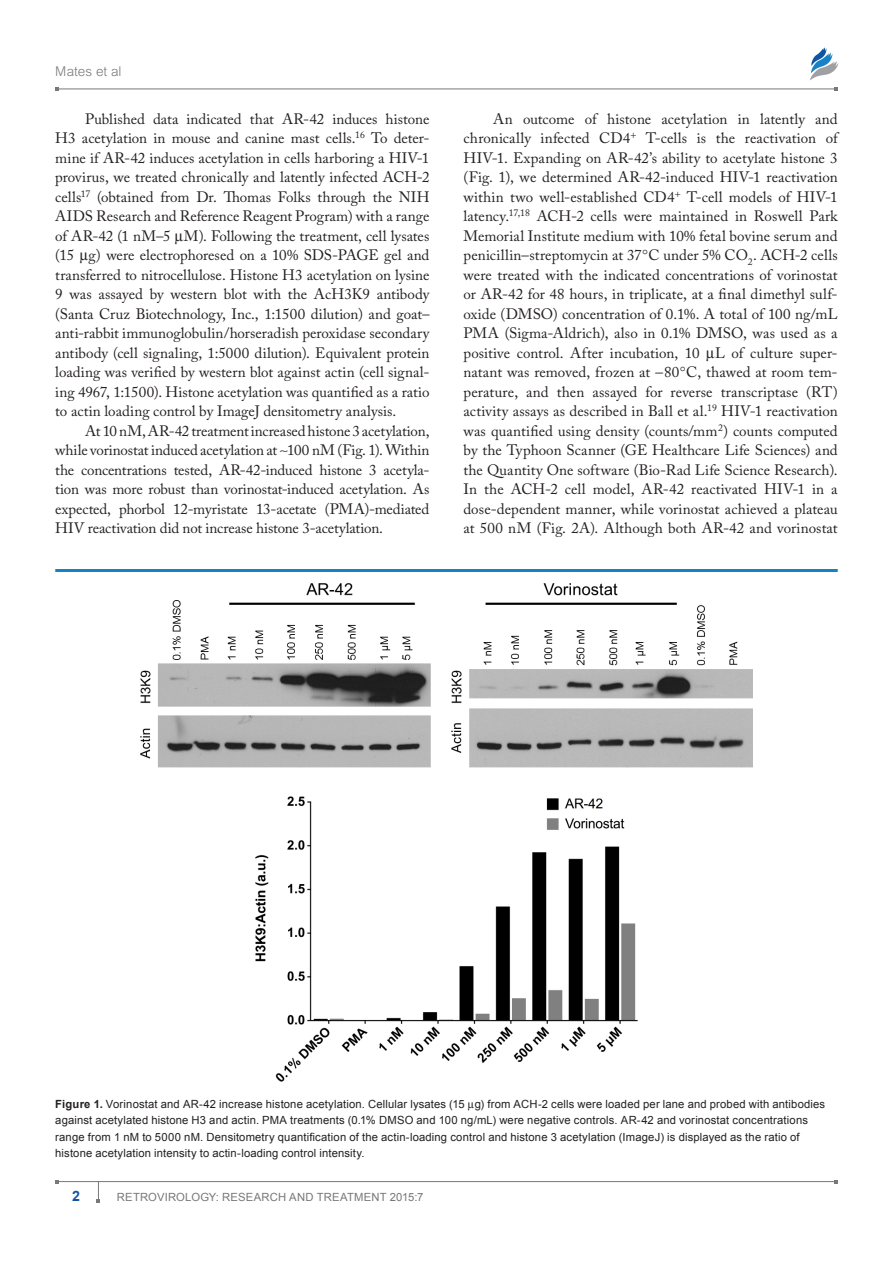
<style>
.page{position:relative;width:893px;height:1263px;background:#fff}
.page>*{position:absolute;margin:0;border:0;box-sizing:border-box;transform-origin:0 0}
.BodyText{font:15px/19.5px "Adobe Caslon Pro";color:#231f20;text-align:justify}
.RunningFooter-Folio{font:700 14.25px "Arial";color:#1055a4}
.RunningHeader{font:300 13.5px "Arial MT Std";color:#76787b}
.FigureCaption{font:11.25px/16.5px "Arial";letter-spacing:.015em;color:#231f20}
.RunningFooter{font:11.25px "Arial";letter-spacing:.02em;color:#76787b}
.s1{font-weight:700}
</style>
<div class="page">
<hr style="left:57px;top:89px;width:779px;height:1px;background:#76787b">
<hr style="left:57px;top:1181px;width:779px;height:1px;background:#76787b">
<img style="left:810px;top:47px;width:29px;height:33px">
<svg style="left:97px;top:1182px;width:3px;height:20px"></svg>
<hr style="left:55px;top:569px;width:783px;height:3px;background:#1582c5">
<img style="left:140px;top:583px;width:612px;height:498px">
<p class="RunningHeader" style="left:55px;top:63px;width:68px">Mates et al</p>
<p class="BodyText" style="left:55px;top:109px;width:376px;text-indent:30px">Published data indicated that AR-42 induces histone H3 acetylation in mouse and canine mast cells.<sup>16</sup> To deter&shy;mine if AR-42 induces acetylation in cells harboring a HIV-1 provirus, we treated chronically and latently infected ACH-2 cells<sup>17</sup> (obtained from Dr. Thomas Folks through the NIH AIDS Research and Reference Reagent Program) with a range of AR-42 (1 nM–5 M). Following the treatment, cell lysates (15 g) were electrophoresed on a 10% SDS-PAGE gel and transferred to nitrocellulose. Histone H3 acetylation on lysine 9 was assayed by western blot with the AcH3K9 antibody (Santa Cruz Biotechnology, Inc., 1:1500 dilution) and goat– anti-rabbit immunoglobulin/horseradish peroxidase secondary antibody (cell signaling, 1:5000 dilution). Equivalent protein loading was verified by western blot against actin (cell signal&shy;ing 4967, 1:1500). Histone acetylation was quantified as a ratio to actin loading control by ImageJ densitometry analysis.</p>
<p class="BodyText" style="left:55px;top:421px;width:376px;text-indent:30px">At 10 nM, AR-42 treatment increased histone 3 acetylation, while vorinostat induced acetylation at 100 nM (Fig. 1). Within the concentrations tested, AR-42-induced histone 3 acetyla&shy;tion was more robust than vorinostat-induced acetylation. As expected, phorbol 12-myristate 13-acetate (PMA)-mediated HIV reactivation did not increase histone 3-acetylation.</p>
<p class="BodyText" style="left:463px;top:109px;width:376px;text-indent:30px">An outcome of histone acetylation in latently and chronically infected CD4 T-cells is the reactivation of HIV-1. Expanding on AR-42’s ability to acetylate histone 3 (Fig. 1), we determined AR-42-induced HIV-1 reactivation within two well-established CD4 T-cell models of HIV-1 latency.<sup>17,18</sup> ACH-2 cells were maintained in Roswell Park Memorial Institute medium with 10% fetal bovine serum and penicillin–streptomycin at 37 C under 5% CO<sub>2</sub>. ACH-2 cells were treated with the indicated concentrations of vorinostat or AR-42 for 48 hours, in triplicate, at a final dimethyl sulf&shy;oxide (DMSO) concentration of 0.1%. A total of 100 ng/mL PMA (Sigma-Aldrich), also in 0.1% DMSO, was used as a positive control. After incubation, 10 L of culture super&shy;natant was removed, frozen at 80 C, thawed at room tem&shy;perature, and then assayed for reverse transcriptase (RT) activity assays as described in Ball et al.<sup>19</sup> HIV-1 reactivation was quantified using density (counts/mm<sup>2</sup>) counts computed by the Typhoon Scanner (GE Healthcare Life Sciences) and the Quantity One software (Bio-Rad Life Science Research).<br>In the ACH-2 cell model, AR-42 reactivated HIV-1 in a dose-dependent manner, while vorinostat achieved a plateau at 500 nM (Fig. 2A). Although both AR-42 and vorinostat</p>
<p class="FigureCaption" style="left:55px;top:1096px;width:467px"><span class="s1">Figure 1.</span> Vorinostat and AR-42 increase histone acetylation. Cellular lysates (15 g) from ACH</p>
<p class="FigureCaption" style="left:538px;top:1096px;width:289px">-2 cells were loaded per lane and probed with antibodies</p>
<p class="FigureCaption" style="left:55px;top:1112px;width:334px">against acetylated histone H 3 and actin. PMA treatments (0.1% DMSO</p>
<p class="FigureCaption" style="left:55px;top:1112px;width:754px;text-indent:361px">and 100 ng/mL) were negative controls. AR-42 and vorinostat concentrations range from 1 nM to 5000 nM. Densitometry quantification of the actin-loading control and histone 3 acetylation (ImageJ) is displayed as the ratio of histone acetylation intensity to actin-loading control intensity.</p>
<p class="RunningFooter-Folio" style="left:72px;top:1186px;width:9px">2</p>
<p class="RunningFooter" style="left:117px;top:1189px;width:308px">Retrovirology: Research and Treatment 2015:7</p>
</div>
